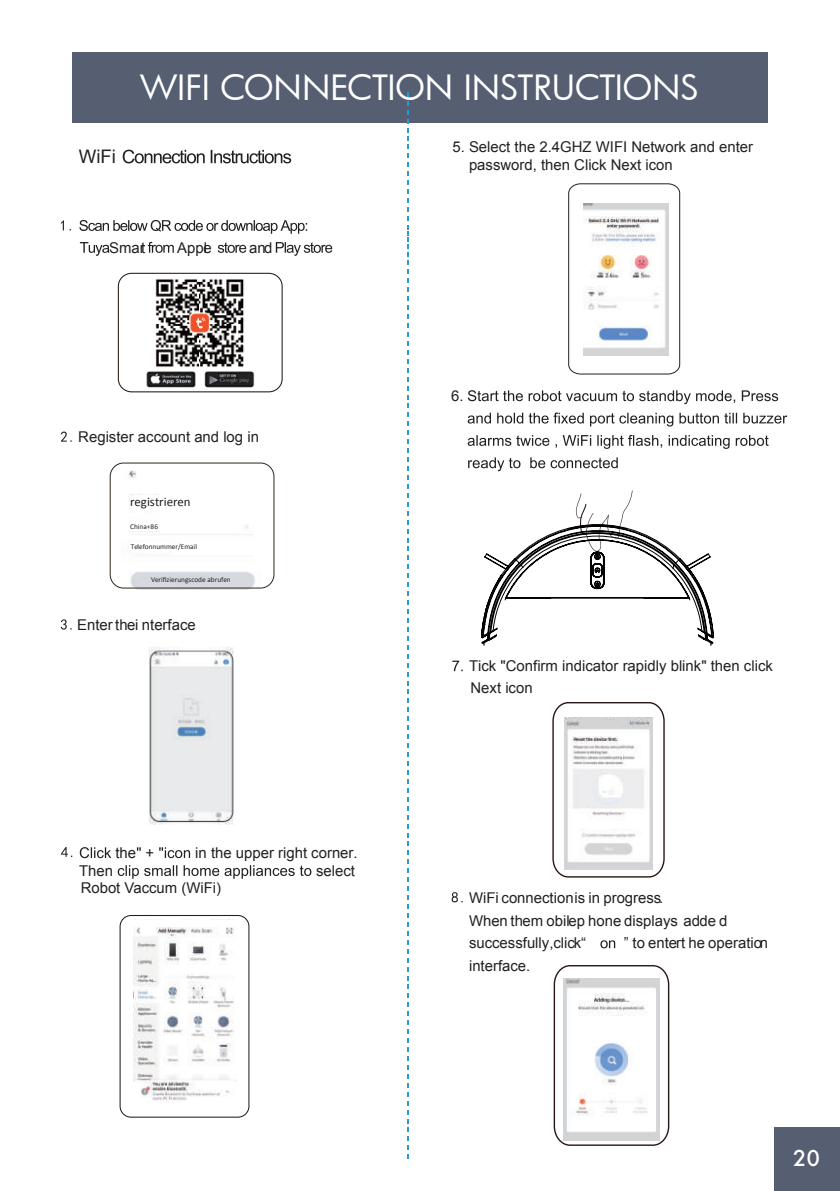
<style>
.page{position:relative;width:840px;height:1191px;background:#fff}
.page>*{position:absolute;margin:0;border:0;box-sizing:border-box;transform-origin:0 0}
.t1{font:34px "Futura";color:#fff}
.t2{font:500 24px "Futura PT";color:#fff}
.t3{font:18.6px "Arial";color:#231f20}
.t4{font:14.8px/22.4px "Arial";color:#231f20}
.t5{font:12.8px "Calibri";color:#231f20}
.t6{font:7.4px "Calibri";color:#231f20}
</style>
<div class="page">
<div style="left:72px;top:53px;width:694px;height:70px;background:#565e72"></div>
<svg style="left:552px;top:702px;width:113px;height:176px"></svg>
<div style="left:563px;top:707px;width:76px;height:26px;background:#fff"></div>
<img style="left:564px;top:717px;width:88px;height:153px">
<div style="left:561px;top:707px;width:95px;height:10px;background:#fff"></div>
<svg style="left:452px;top:660px;width:10px;height:11px"></svg>
<svg style="left:451px;top:892px;width:11px;height:10px"></svg>
<svg style="left:553px;top:965px;width:116px;height:181px"></svg>
<img style="left:563px;top:977px;width:96px;height:163px">
<div style="left:561px;top:969px;width:98px;height:8px;background:#fff"></div>
<svg style="left:600px;top:940px;width:15px;height:8px"></svg>
<svg style="left:407px;top:92px;width:1px;height:1067px"></svg>
<svg style="left:568px;top:183px;width:112px;height:192px"></svg>
<img style="left:583px;top:202px;width:85px;height:153px">
<div style="left:578px;top:186px;width:92px;height:16px;background:#fff"></div>
<svg style="left:61px;top:431px;width:11px;height:11px"></svg>
<img style="left:121px;top:470px;width:142px;height:120px">
<div style="left:110px;top:462px;width:164px;height:126px;border:1px solid #393024;border-radius:13px"></div>
<div style="left:130px;top:495px;width:33px;height:16px;background:#fff;border-radius:4px"></div>
<div style="left:127px;top:522px;width:32px;height:9px;background:#fff;border-radius:4px"></div>
<div style="left:129px;top:541px;width:41px;height:12px;background:#fff;border-radius:4px"></div>
<div style="left:170px;top:575px;width:39px;height:10px;background:#d3d7dd;border-radius:4px"></div>
<svg style="left:61px;top:619px;width:11px;height:10px"></svg>
<img style="left:148px;top:647px;width:86px;height:177px">
<div style="left:118px;top:273px;width:164px;height:119px;border:1px solid #241b13;border-radius:13px"></div>
<svg style="left:123px;top:150px;width:168px;height:13px"></svg>
<svg style="left:61px;top:220px;width:10px;height:10px"></svg>
<svg style="left:79px;top:220px;width:228px;height:14px"></svg>
<svg style="left:80px;top:242px;width:29px;height:14px"></svg>
<svg style="left:148px;top:242px;width:26px;height:11px"></svg>
<svg style="left:218px;top:242px;width:28px;height:11px"></svg>
<svg style="left:276px;top:242px;width:56px;height:14px"></svg>
<img style="left:146px;top:371px;width:109px;height:17px">
<img style="left:155px;top:279px;width:89px;height:88px">
<img style="left:134px;top:927px;width:102px;height:175px">
<div style="left:119px;top:915px;width:130px;height:202px;border:1px solid #231f20;border-radius:11px"></div>
<svg style="left:61px;top:847px;width:11px;height:10px"></svg>
<svg style="left:80px;top:847px;width:31px;height:11px"></svg>
<svg style="left:137px;top:847px;width:4px;height:4px"></svg>
<svg style="left:159px;top:847px;width:31px;height:11px"></svg>
<svg style="left:118px;top:865px;width:193px;height:13px"></svg>
<svg style="left:467px;top:390px;width:310px;height:14px"></svg>
<svg style="left:467px;top:412px;width:319px;height:14px"></svg>
<svg style="left:467px;top:435px;width:301px;height:14px"></svg>
<svg style="left:468px;top:457px;width:149px;height:14px"></svg>
<svg style="left:481px;top:490px;width:232px;height:155px"></svg>
<div style="left:774px;top:1127px;width:65px;height:64px;background:#565e72"></div>
<p class="t3" style="left:79px;top:144px;width:39px">WiFi</p>
<h1 class="t1" style="left:140px;top:64px;width:560px">WIFI CONNECTION INSTRUCTIONS</h1>
<p class="t4" style="left:468px;top:138px;width:285px;line-height:17.8px;text-indent:-17px">5. Select the 2.4GHZ WIFI Network and enter password, then Click Next icon</p>
<p class="t4" style="left:109px;top:236px;width:38px">Smart</p>
<p class="t4" style="left:177px;top:236px;width:36px">Apple</p>
<p class="t4" style="left:249px;top:236px;width:25px">and</p>
<p class="t4" style="left:78px;top:425px;width:182px">Register account and log in</p>
<p class="t5" style="left:130px;top:493px;width:62px">registrieren</p>
<p class="t6" style="left:130px;top:521px;width:29px">China+86</p>
<p class="t6" style="left:131px;top:541px;width:68px">Telefonnummer/Email</p>
<p class="t6" style="left:151px;top:575px;width:81px">Verifizierungscode abrufen</p>
<p class="t4" style="left:77px;top:613px;width:120px">Enter thei nterface</p>
<p class="t4" style="left:115px;top:841px;width:40px">the +</p>
<p class="t4" style="left:195px;top:841px;width:164px">in the upper right corner.</p>
<p class="t4" style="left:79px;top:859px;width:35px">Then</p>
<p class="t4" style="left:316px;top:859px;width:40px">select</p>
<p class="t4" style="left:81px;top:876px;width:142px">Robot Vaccum (WiFi)</p>
<p class="t4" style="left:451px;top:385px;width:14px">6.</p>
<p class="t4" style="left:469px;top:655px;width:305px;line-height:21.6px">Tick "Confirm indicator rapidly blink" then click<br>Next icon</p>
<p class="t4" style="left:468px;top:887px;width:260px">WiFi connectionis in progress.<br>When them obilep hone displays adde d successfully,click“</p>
<p class="t4" style="left:623px;top:932px;width:145px">” to entert he operation</p>
<p class="t4" style="left:468px;top:954px;width:63px">interface.</p>
<h2 class="t2" style="left:792px;top:1143px;width:29px">20</h2>
</div>
